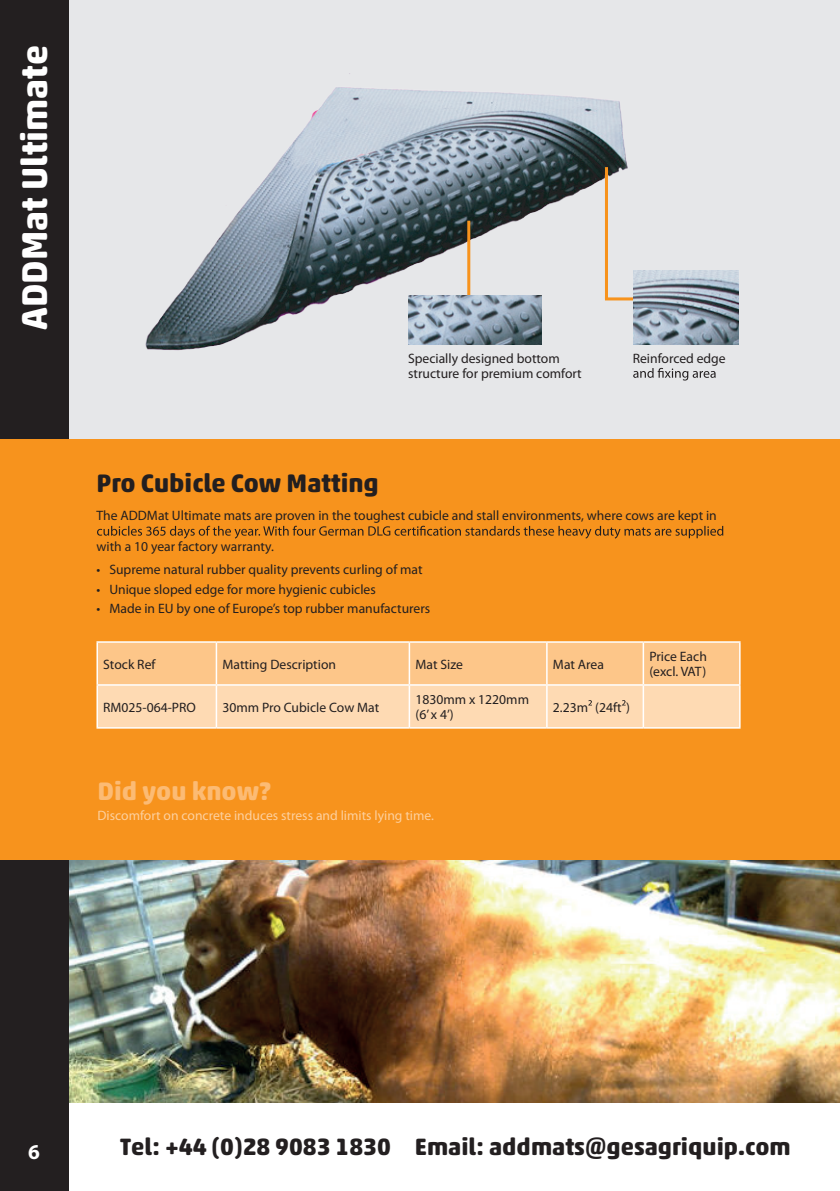
<style>
.page{position:relative;width:840px;height:1191px;background:#fff}
.page>*{position:absolute;margin:0;border:0;box-sizing:border-box;transform-origin:0 0}
.t1{font:700 36.4px "Akko Rounded W01";color:#fff}
.t2{font:700 25.8px "Akko Rounded W01";color:#231f20}
.t3{font:700 25.8px "Akko Rounded W01";color:#fcbb74}
.t4{font:700 24px "Akko Rounded W01";color:#231f20}
.t5{font:700 21.2px "Myriad Pro";color:#fff}
.t6{font:13.6px/15.2px "Myriad Pro";color:#231f20}
.t7{font:13.6px "Myriad Pro";color:#fdd09e}
</style>
<div class="page">
<img style="left:68px;top:860px;width:771px;height:242px">
<div style="left:65px;top:0;width:774px;height:439px;background:#e6e7e9"></div>
<div style="left:0;top:0;width:68px;height:1191px;background:#231f20"></div>
<div style="left:0;top:439px;width:839px;height:420px;background:#f7931d"></div>
<svg style="left:97px;top:526px;width:626px;height:12px"></svg>
<hr style="left:96px;top:641px;width:120px;height:2px;background:#fff">
<hr style="left:96px;top:643px;width:2px;height:41px;background:#fff">
<hr style="left:216px;top:641px;width:193px;height:2px;background:#fff">
<hr style="left:409px;top:641px;width:137px;height:2px;background:#fff">
<hr style="left:546px;top:641px;width:97px;height:2px;background:#fff">
<hr style="left:643px;top:641px;width:97px;height:2px;background:#fff">
<hr style="left:738px;top:643px;width:2px;height:41px;background:#fff">
<hr style="left:96px;top:684px;width:120px;height:1px;background:#fff">
<hr style="left:96px;top:685px;width:2px;height:42px;background:#fff">
<hr style="left:643px;top:684px;width:97px;height:1px;background:#fff">
<hr style="left:738px;top:685px;width:2px;height:42px;background:#fff">
<hr style="left:96px;top:727px;width:120px;height:1px;background:#fff">
<hr style="left:643px;top:727px;width:97px;height:1px;background:#fff">
<svg style="left:97px;top:642px;width:642px;height:86px;background:#fdd2a2"></svg>
<img style="left:145px;top:73px;width:502px;height:278px">
<svg style="left:633px;top:368px;width:82px;height:12px"></svg>
<hr style="left:467px;top:221px;width:3px;height:103px;background:#f7931d">
<img style="left:408px;top:295px;width:133px;height:49px">
<hr style="left:604px;top:167px;width:3px;height:132px;background:#f7931d">
<hr style="left:604px;top:297px;width:54px;height:3px;background:#f7931d">
<img style="left:633px;top:271px;width:105px;height:73px">
<h1 class="t1" style="left:12px;top:330px;width:286px;rotate:-90deg">ADDMat Ultimate</h1>
<p class="t6" style="left:408px;top:350px;width:175px">Specially designed bottom structure for premium comfort</p>
<p class="t6" style="left:632px;top:350px;width:94px">Reinforced edge</p>
<h2 class="t2" style="left:96px;top:467px;width:284px">Pro Cubicle Cow Matting</h2>
<p class="t6" style="left:96px;top:508px;width:621px">The ADDMat Ultimate mats are proven in the toughest cubicle and stall environments, where cows are kept in</p>
<p class="t6" style="left:96px;top:538px;width:179px">with a 10 year factory warranty.</p>
<p class="t6" style="left:96px;top:562px;width:327px">• Supreme natural rubber quality prevents curling of mat</p>
<p class="t6" style="left:96px;top:581px;width:281px">• Unique sloped edge for more hygienic cubicles</p>
<p class="t6" style="left:96px;top:601px;width:335px">• Made in EU by one of Europe’s top rubber manufacturers</p>
<p class="t6" style="left:103px;top:656px;width:54px">Stock Ref</p>
<p class="t6" style="left:222px;top:656px;width:115px">Matting Description</p>
<p class="t6" style="left:415px;top:656px;width:49px">Mat Size</p>
<p class="t6" style="left:552px;top:656px;width:52px">Mat Area</p>
<p class="t6" style="left:649px;top:648px;width:59px">Price Each (excl. VAT)</p>
<p class="t6" style="left:103px;top:699px;width:94px">RM025-064-PRO</p>
<p class="t6" style="left:222px;top:699px;width:158px">30mm Pro Cubicle Cow Mat</p>
<p class="t6" style="left:415px;top:691px;width:115px">1830mm x 1220mm (6’ x 4’)</p>
<p class="t6" style="left:552px;top:699px;width:78px">2.23m (24ft )</p>
<h2 class="t3" style="left:97px;top:775px;width:175px">Did you know?</h2>
<p class="t7" style="left:97px;top:806px;width:338px">Discomfort on concrete induces stress and limits lying time.</p>
<h3 class="t5" style="left:28px;top:1137px;width:13px">6</h3>
<h3 class="t4" style="left:120px;top:1132px;width:671px">Tel: +44 (0)28 9083 1830 Email: addmats@gesagriquip.com</h3>
</div>
